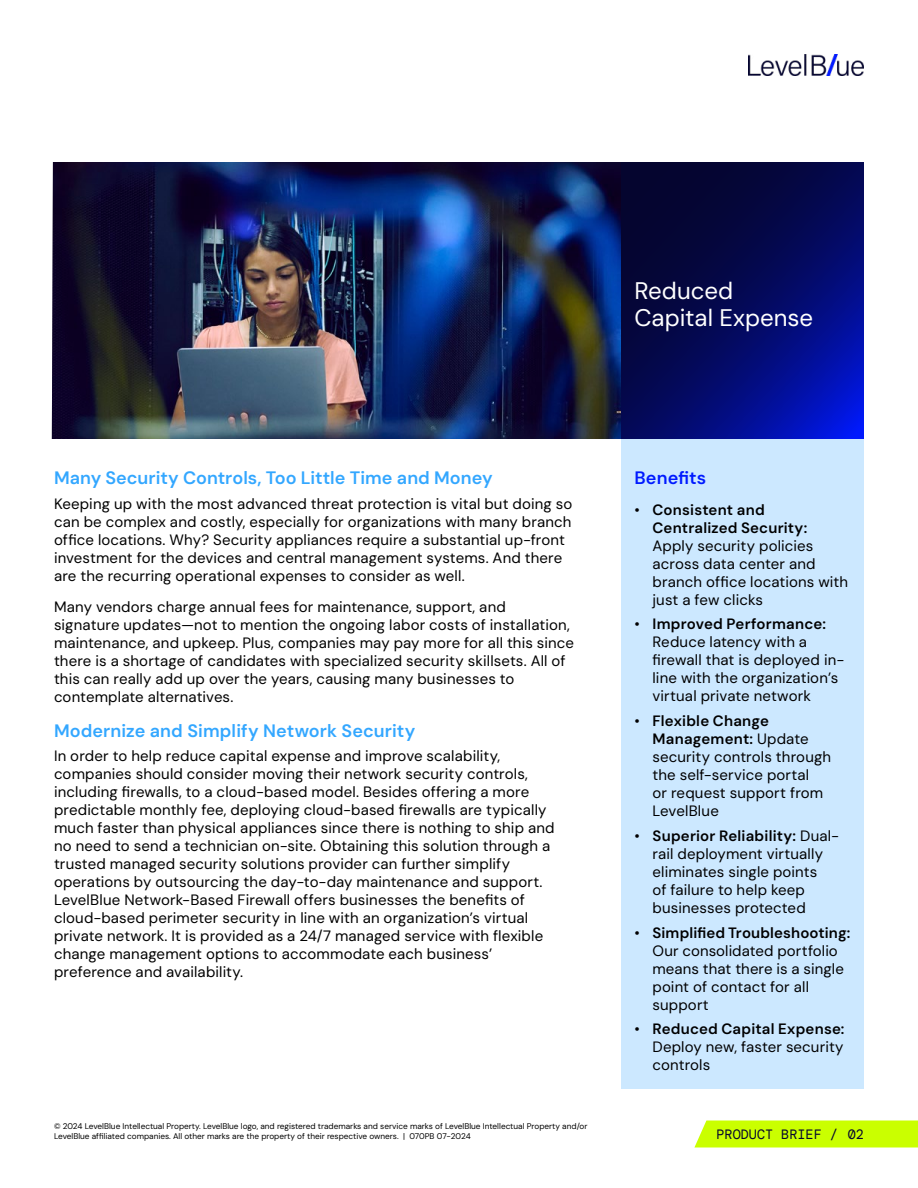
<style>
.page{position:relative;width:918px;height:1188px;background:#fff}
.page>*{position:absolute;margin:0;border:0;box-sizing:border-box;transform-origin:0 0}
.t1{font:24px/27px "DM Sans";color:#fff}
.t2{font:600 18px "DM Sans";letter-spacing:.005em;color:#33a7ff}
.t3{font:600 18px "DM Sans";letter-spacing:.005em;color:#001aff}
.t4{font:15px/18px "DM Sans";letter-spacing:.01em;color:#000}
.t5{font:600 15px/18px "DM Sans";letter-spacing:.01em;color:#000}
.t6{font:13.5px "DM Mono";color:#05052f}
.t7{font:8.25px/9.8px "DM Sans";color:#000}
.s1{font-weight:400}
.s2{font-weight:600}
</style>
<div class="page">
<svg style="left:694px;top:1120px;width:224px;height:28px;background:#cdff10"></svg>
<img style="left:52px;top:162px;width:569px;height:277px">
<svg style="left:621px;top:163px;width:243px;height:276px;background:#030961"></svg>
<div style="left:621px;top:439px;width:243px;height:650px;background:#cce8ff"></div>
<img style="left:748px;top:54px;width:116px;height:22px">
<h1 class="t1" style="left:634px;top:277px;width:180px">Reduced<br>Capital Expense</h1>
<p class="t2" style="left:54px;top:466px;width:440px">Many Security Controls, Too Little Time and Money</p>
<p class="t4" style="left:54px;top:494px;width:520px">Keeping up with the most advanced threat protection is vital but doing so can be complex and costly, especially for organizations with many branch office locations. Why? Security appliances require a substantial up-front investment for the devices and central management systems. And there are the recurring operational expenses to consider as well.</p>
<p class="t4" style="left:54px;top:598px;width:522px">Many vendors charge annual fees for maintenance, support, and signature updates—not to mention the ongoing labor costs of installation, maintenance, and upkeep. Plus, companies may pay more for all this since there is a shortage of candidates with specialized security skillsets. All of this can really add up over the years, causing many businesses to contemplate alternatives.</p>
<p class="t2" style="left:54px;top:719px;width:363px">Modernize and Simplify Network Security</p>
<p class="t4" style="left:54px;top:747px;width:502px">In order to help reduce capital expense and improve scalability, companies should consider moving their network security controls, including firewalls, to a cloud-based model. Besides offering a more predictable monthly fee, deploying cloud-based firewalls are typically much faster than physical appliances since there is nothing to ship and no need to send a technician on-site. Obtaining this solution through a trusted managed security solutions provider can further simplify operations by outsourcing the day-to-day maintenance and support.<br>LevelBlue Network-Based Firewall offers businesses the benefits of cloud-based perimeter security in line with an organization’s virtual private network. It is provided as a 24/7 managed service with flexible change management options to accommodate each business’ preference and availability.</p>
<p class="t7" style="left:54px;top:1121px;width:535px">© 2024 LevelBlue Intellectual Property. LevelBlue logo, and registered trademarks and service marks of LevelBlue Intellectual Property and/or<br>LevelBlue affiliated companies. All other marks are the property of their respective owners. | 070PB 07-2024</p>
<p class="t3" style="left:634px;top:466px;width:73px">Benefits</p>
<p class="t5" style="left:652px;top:500px;width:156px;text-indent:-18px"><span class="s1">•</span> Consistent and<br>Centralized Security:</p>
<p class="t4" style="left:652px;top:536px;width:197px">Apply security policies across data center and branch office locations with just a few clicks</p>
<p class="t4" style="left:652px;top:615px;width:193px;text-indent:-18px">• <span class="s2">Improved Performance:<br></span>Reduce latency with a firewall that is deployed in&shy;line with the organization’s virtual private network</p>
<p class="t4" style="left:652px;top:712px;width:180px;text-indent:-18px">• <span class="s2">Flexible Change<br>Management:</span> Update security controls through the self-service portal<br>or request support from<br>LevelBlue</p>
<p class="t4" style="left:652px;top:827px;width:188px;text-indent:-18px">• <span class="s2">Superior Reliability:</span> Dual&shy;rail deployment virtually eliminates single points<br>of failure to help keep businesses protected</p>
<p class="t4" style="left:652px;top:923px;width:199px;text-indent:-18px">• <span class="s2">Simplified Troubleshooting:<br></span>Our consolidated portfolio means that there is a single point of contact for all support</p>
<p class="t4" style="left:652px;top:1020px;width:194px;text-align:justify;text-indent:-18px">• <span class="s2">Reduced Capital Expense:<br></span>Deploy new, faster security controls</p>
<p class="t6" style="left:717px;top:1125px;width:149px">PRODUCT BRIEF / 02</p>
</div>
